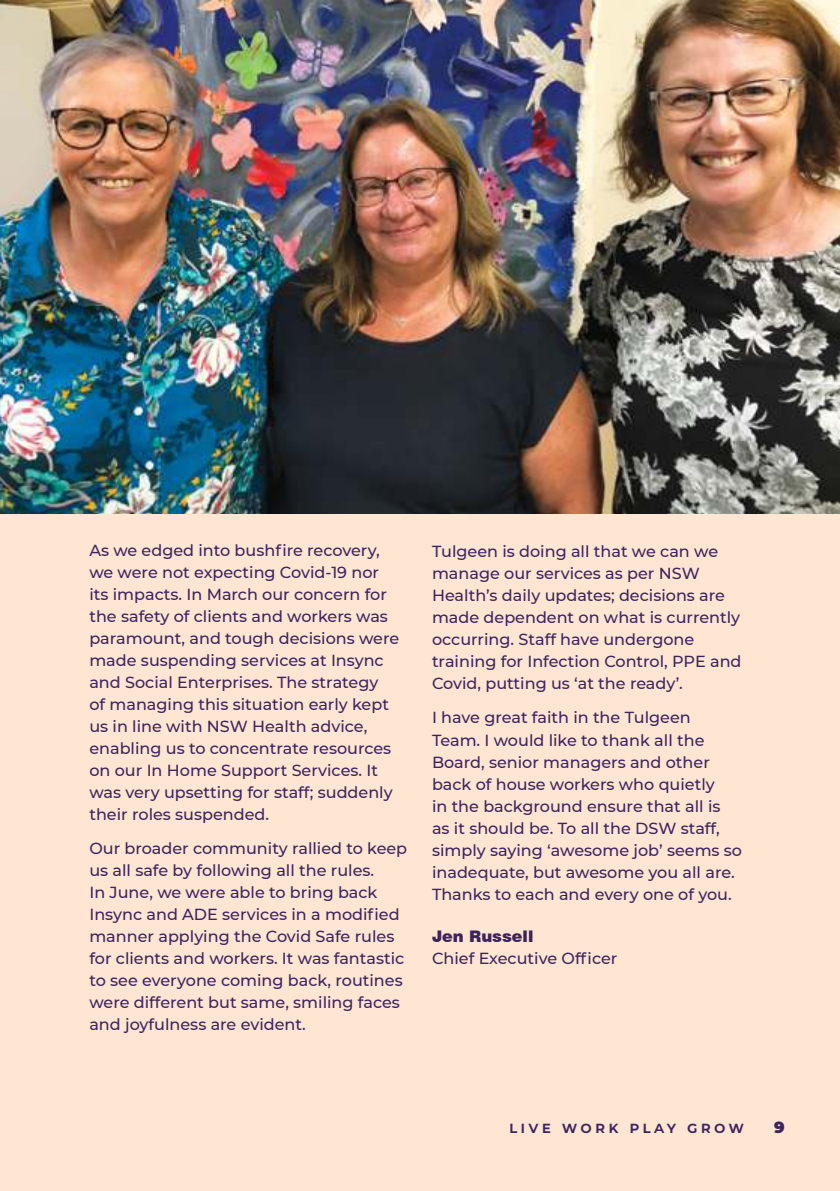
<style>
.page{position:relative;width:840px;height:1191px;background:#fff}
.page>*{position:absolute;margin:0;border:0;box-sizing:border-box;transform-origin:0 0}
.t1{font:500 16px/22px "Montserrat";color:#3f235f}
.t2{font:600 16px "Montserrat";letter-spacing:.2em;color:#3f235f}
.t3{font:900 16px "Swiss 721 BT";color:#3f235f}
.t4{font:900 16px "Montserrat Alternates";color:#3f235f}
</style>
<div class="page">
<div style="left:0;top:0;width:839px;height:1191px;background:#fee6d3"></div>
<img style="left:0;top:0;width:839px;height:514px">
<p class="t1" style="left:89px;top:538px;width:311px">As we edged into bushfire recovery, we were not expecting Covid-19 nor its impacts. In March our concern for the safety of clients and workers was paramount, and tough decisions were made suspending services at Insync and Social Enterprises. The strategy<br>of managing this situation early kept us in line with NSW Health advice, enabling us to concentrate resources on our In Home Support Services. It was very upsetting for staff; suddenly their roles suspended.</p>
<p class="t1" style="left:89px;top:837px;width:319px">Our broader community rallied to keep us all safe by following all the rules.<br>In June, we were able to bring back Insync and ADE services in a modified manner applying the Covid Safe rules for clients and workers. It was fantastic to see everyone coming back, routines were different but same, smiling faces and joyfulness are evident.</p>
<p class="t1" style="left:432px;top:541px;width:311px">Tulgeen is doing all that we can we manage our services as per NSW Health’s daily updates; decisions are made dependent on what is currently occurring. Staff have undergone training for Infection Control, PPE and Covid, putting us ‘at the ready’.</p>
<p class="t1" style="left:432px;top:707px;width:311px">I have great faith in the Tulgeen Team. I would like to thank all the Board, senior managers and other back of house workers who quietly<br>in the background ensure that all is<br>as it should be. To all the DSW staff, simply saying ‘awesome job’ seems so inadequate, but awesome you all are.<br>Thanks to each and every one of you.</p>
<p class="t3" style="left:432px;top:930px;width:103px">Jen Russell</p>
<p class="t1" style="left:432px;top:947px;width:187px">Chief Executive Officer</p>
<p class="t2" style="left:509px;top:1115px;width:236px">live work play grow</p>
<p class="t4" style="left:773px;top:1120px;width:12px">9</p>
</div>
